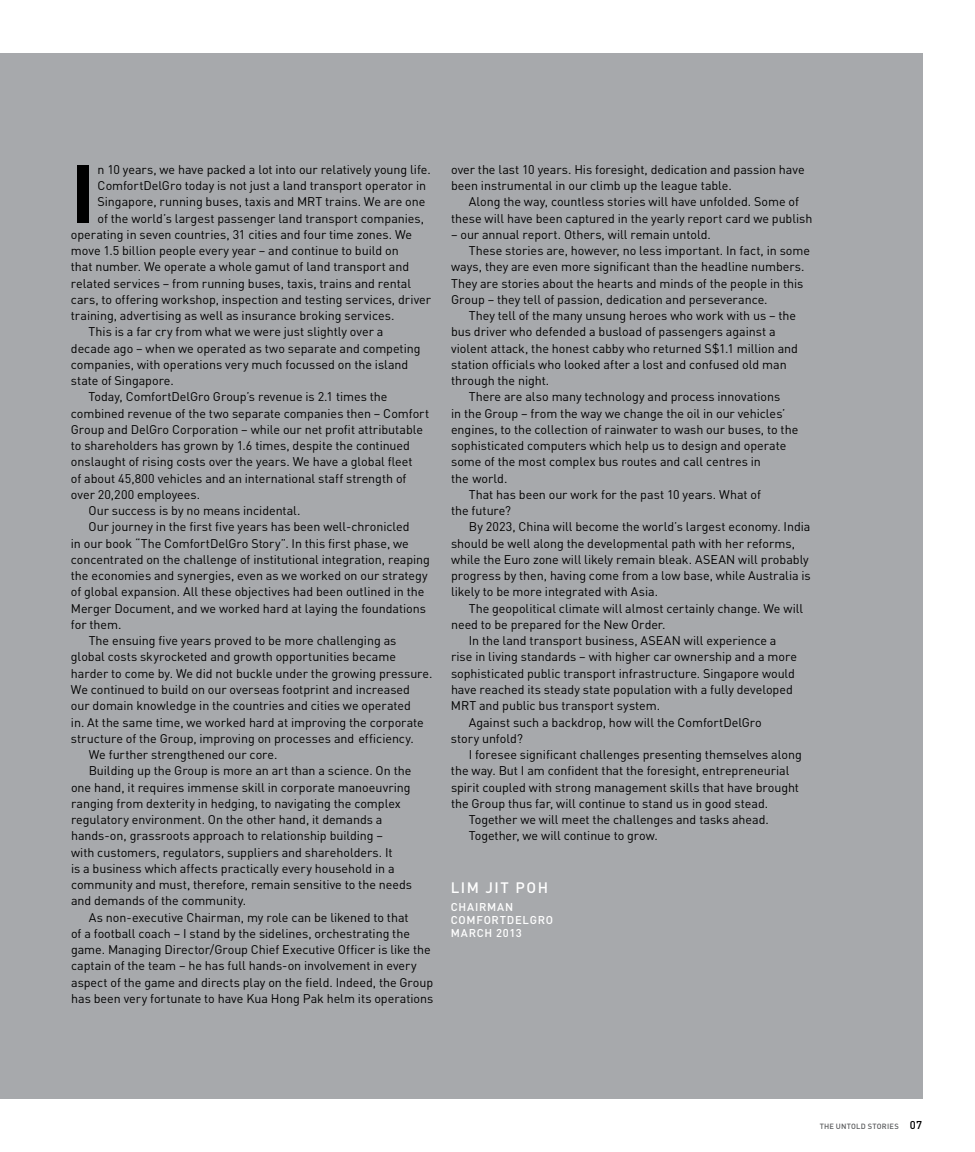
<style>
.page{position:relative;width:975px;height:1152px;background:#fff}
.page>*{position:absolute;margin:0;border:0;box-sizing:border-box;transform-origin:0 0}
.t1{font:700 81px "DIN";color:#000}
.t2{font:500 15px "DIN";letter-spacing:.1em;color:#fff}
.t3{font:12.5px/16.2px "DIN";letter-spacing:-.005em;color:#000}
.t4{font:500 11.25px/13.1px "DIN";letter-spacing:.06em;color:#fff}
.t5{font:500 7.5px "DIN";letter-spacing:.03em;color:#58595b}
.s1{font-size:11.25px;color:#000}
</style>
<div class="page">
<div style="left:0;top:53px;width:922px;height:1045px;background:#a7a9ac"></div>
<h1 class="t1" style="left:71px;top:147px;width:26px">I</h1>
<p class="t3" style="left:98px;top:162px;width:334px">n 10 years, we have packed a lot into our relatively young life.</p>
<p class="t3" style="left:98px;top:178px;width:330px">ComfortDelGro today is not just a land transport operator in</p>
<p class="t3" style="left:98px;top:195px;width:329px">Singapore, running buses, taxis and MRT trains. We are one</p>
<p class="t3" style="left:98px;top:211px;width:328px">of the world’s largest passenger land transport companies,</p>
<p class="t3" style="left:71px;top:227px;width:343px">operating in seven countries, 31 cities and four time zones. We</p>
<p class="t3" style="left:71px;top:243px;width:329px">move 1.5 billion people every year – and continue to build on</p>
<p class="t3" style="left:71px;top:260px;width:340px">that number. We operate a whole gamut of land transport and</p>
<p class="t3" style="left:71px;top:276px;width:342px">related services – from running buses, taxis, trains and rental</p>
<p class="t3" style="left:71px;top:292px;width:361px">cars, to offering workshop, inspection and testing services, driver</p>
<p class="t3" style="left:71px;top:308px;width:325px">training, advertising as well as insurance broking services.</p>
<p class="t3" style="left:89px;top:325px;width:296px">This is a far cry from what we were just slightly over a</p>
<p class="t3" style="left:71px;top:341px;width:351px">decade ago – when we operated as two separate and competing</p>
<p class="t3" style="left:71px;top:357px;width:339px">companies, with operations very much focussed on the island</p>
<p class="t3" style="left:71px;top:373px;width:104px">state of Singapore.</p>
<p class="t3" style="left:89px;top:390px;width:300px">Today, ComfortDelGro Group’s revenue is 2.1 times the</p>
<p class="t3" style="left:71px;top:406px;width:360px">combined revenue of the two separate companies then – Comfort</p>
<p class="t3" style="left:71px;top:422px;width:353px">Group and DelGro Corporation – while our net profit attributable</p>
<p class="t3" style="left:71px;top:438px;width:340px">to shareholders has grown by 1.6 times, despite the continued</p>
<p class="t3" style="left:71px;top:455px;width:343px">onslaught of rising costs over the years. We have a global fleet</p>
<p class="t3" style="left:71px;top:471px;width:337px">of about 45,800 vehicles and an international staff strength of</p>
<p class="t3" style="left:71px;top:487px;width:131px">over 20,200 employees.</p>
<p class="t3" style="left:89px;top:503px;width:213px">Our success is by no means incidental.</p>
<p class="t3" style="left:89px;top:520px;width:322px">Our journey in the first five years has been well-chronicled</p>
<p class="t3" style="left:71px;top:536px;width:339px">in our book “The ComfortDelGro Story”. In this first phase, we</p>
<p class="t3" style="left:71px;top:552px;width:360px">concentrated on the challenge of institutional integration, reaping</p>
<p class="t3" style="left:71px;top:568px;width:358px">the economies and synergies, even as we worked on our strategy</p>
<p class="t3" style="left:71px;top:585px;width:355px">of global expansion. All these objectives had been outlined in the</p>
<p class="t3" style="left:71px;top:601px;width:356px">Merger Document, and we worked hard at laying the foundations</p>
<p class="t3" style="left:71px;top:617px;width:52px">for them.</p>
<p class="t3" style="left:89px;top:633px;width:309px">The ensuing five years proved to be more challenging as</p>
<p class="t3" style="left:71px;top:650px;width:326px">global costs skyrocketed and growth opportunities became</p>
<p class="t3" style="left:71px;top:666px;width:363px">harder to come by. We did not buckle under the growing pressure.</p>
<p class="t3" style="left:71px;top:682px;width:340px">We continued to build on our overseas footprint and increased</p>
<p class="t3" style="left:71px;top:698px;width:341px">our domain knowledge in the countries and cities we operated</p>
<p class="t3" style="left:71px;top:715px;width:354px">in. At the same time, we worked hard at improving the corporate</p>
<p class="t3" style="left:71px;top:731px;width:344px">structure of the Group, improving on processes and efficiency.</p>
<p class="t3" style="left:89px;top:747px;width:190px">We further strengthened our core.</p>
<p class="t3" style="left:89px;top:763px;width:324px">Building up the Group is more an art than a science. On the</p>
<p class="t3" style="left:71px;top:780px;width:341px">one hand, it requires immense skill in corporate manoeuvring</p>
<p class="t3" style="left:71px;top:796px;width:331px">ranging from dexterity in hedging, to navigating the complex</p>
<p class="t3" style="left:71px;top:812px;width:313px">regulatory environment. On the other hand, it demands a</p>
<p class="t3" style="left:71px;top:828px;width:313px">hands-on, grassroots approach to relationship building –</p>
<p class="t3" style="left:71px;top:845px;width:323px">with customers, regulators, suppliers and shareholders. It</p>
<p class="t3" style="left:71px;top:861px;width:325px">is a business which affects practically every household in a</p>
<p class="t3" style="left:71px;top:877px;width:342px">community and must, therefore, remain sensitive to the needs</p>
<p class="t3" style="left:71px;top:893px;width:177px">and demands of the community.</p>
<p class="t3" style="left:89px;top:910px;width:321px">As non-executive Chairman, my role can be likened to that</p>
<p class="t3" style="left:71px;top:926px;width:340px">of a football coach – I stand by the sidelines, orchestrating the</p>
<p class="t3" style="left:71px;top:942px;width:361px">game. Managing Director/Group Chief Executive Officer is like the</p>
<p class="t3" style="left:71px;top:958px;width:347px">captain of the team – he has full hands-on involvement in every</p>
<p class="t3" style="left:71px;top:975px;width:363px">aspect of the game and directs play on the field. Indeed, the Group</p>
<p class="t3" style="left:71px;top:991px;width:363px">has been very fortunate to have Kua Hong Pak helm its operations</p>
<p class="t3" style="left:451px;top:162px;width:355px">over the last 10 years. His foresight, dedication and passion have been instrumental in our climb up the league table.</p>
<p class="t3" style="left:451px;top:195px;width:363px;text-align:center">Along the way, countless stories will have unfolded. Some of these will have been captured in the yearly report card we publish</p>
<p class="t3" style="left:451px;top:227px;width:261px">– our annual report. Others, will remain untold.</p>
<p class="t3" style="left:469px;top:243px;width:343px">These stories are, however, no less important. In fact, in some</p>
<p class="t3" style="left:451px;top:260px;width:355px">ways, they are even more significant than the headline numbers.</p>
<p class="t3" style="left:451px;top:276px;width:354px">They are stories about the hearts and minds of the people in this</p>
<p class="t3" style="left:451px;top:292px;width:318px">Group – they tell of passion, dedication and perseverance.</p>
<p class="t3" style="left:469px;top:308px;width:329px">They tell of the many unsung heroes who work with us – the</p>
<p class="t3" style="left:451px;top:325px;width:326px">bus driver who defended a busload of passengers against a</p>
<p class="t3" style="left:451px;top:341px;width:348px">violent attack, the honest cabby who returned S$1.1 million and</p>
<p class="t3" style="left:451px;top:357px;width:337px">station officials who looked after a lost and confused old man</p>
<p class="t3" style="left:451px;top:373px;width:100px">through the night.</p>
<p class="t3" style="left:469px;top:390px;width:313px">There are also many technology and process innovations</p>
<p class="t3" style="left:451px;top:406px;width:336px">in the Group – from the way we change the oil in our vehicles’</p>
<p class="t3" style="left:451px;top:422px;width:348px">engines, to the collection of rainwater to wash our buses, to the</p>
<p class="t3" style="left:451px;top:438px;width:337px">sophisticated computers which help us to design and operate</p>
<p class="t3" style="left:451px;top:455px;width:311px">some of the most complex bus routes and call centres in</p>
<p class="t3" style="left:451px;top:471px;width:58px">the world.</p>
<p class="t3" style="left:469px;top:487px;width:294px">That has been our work for the past 10 years. What of</p>
<p class="t3" style="left:451px;top:503px;width:61px">the future?</p>
<p class="t3" style="left:469px;top:520px;width:343px">By 2023, China will become the world’s largest economy. India</p>
<p class="t3" style="left:451px;top:536px;width:345px">should be well along the developmental path with her reforms,</p>
<p class="t3" style="left:451px;top:552px;width:359px">while the Euro zone will likely remain bleak. ASEAN will probably</p>
<p class="t3" style="left:451px;top:568px;width:361px">progress by then, having come from a low base, while Australia is</p>
<p class="t3" style="left:451px;top:585px;width:208px">likely to be more integrated with Asia.</p>
<p class="t3" style="left:468px;top:601px;width:336px">The geopolitical climate will almost certainly change. We will</p>
<p class="t3" style="left:451px;top:617px;width:216px">need to be prepared for the New Order.</p>
<p class="t3" style="left:468px;top:633px;width:309px">In the land transport business, ASEAN will experience a</p>
<p class="t3" style="left:451px;top:650px;width:347px">rise in living standards – with higher car ownership and a more</p>
<p class="t3" style="left:451px;top:666px;width:345px">sophisticated public transport infrastructure. Singapore would</p>
<p class="t3" style="left:451px;top:682px;width:343px">have reached its steady state population with a fully developed</p>
<p class="t3" style="left:451px;top:698px;width:211px">MRT and public bus transport system.</p>
<p class="t3" style="left:468px;top:715px;width:295px">Against such a backdrop, how will the ComfortDelGro</p>
<p class="t3" style="left:451px;top:731px;width:74px">story unfold?</p>
<p class="t3" style="left:468px;top:747px;width:334px">I foresee significant challenges presenting themselves along</p>
<p class="t3" style="left:451px;top:763px;width:340px">the way. But I am confident that the foresight, entrepreneurial</p>
<p class="t3" style="left:451px;top:780px;width:349px">spirit coupled with strong management skills that have brought</p>
<p class="t3" style="left:451px;top:796px;width:319px">the Group thus far, will continue to stand us in good stead.</p>
<p class="t3" style="left:468px;top:812px;width:302px">Together we will meet the challenges and tasks ahead.</p>
<p class="t3" style="left:468px;top:828px;width:191px">Together, we will continue to grow.</p>
<p class="t2" style="left:451px;top:879px;width:99px">LIM JIT POH</p>
<p class="t4" style="left:450px;top:900px;width:104px">CHAIRMAn<br>COMFORTDELGRO<br>MARCH 2013</p>
<p class="t5" style="left:819px;top:1121px;width:104px">THE UnTOLD STORIES <span class="s1">07</span></p>
</div>
